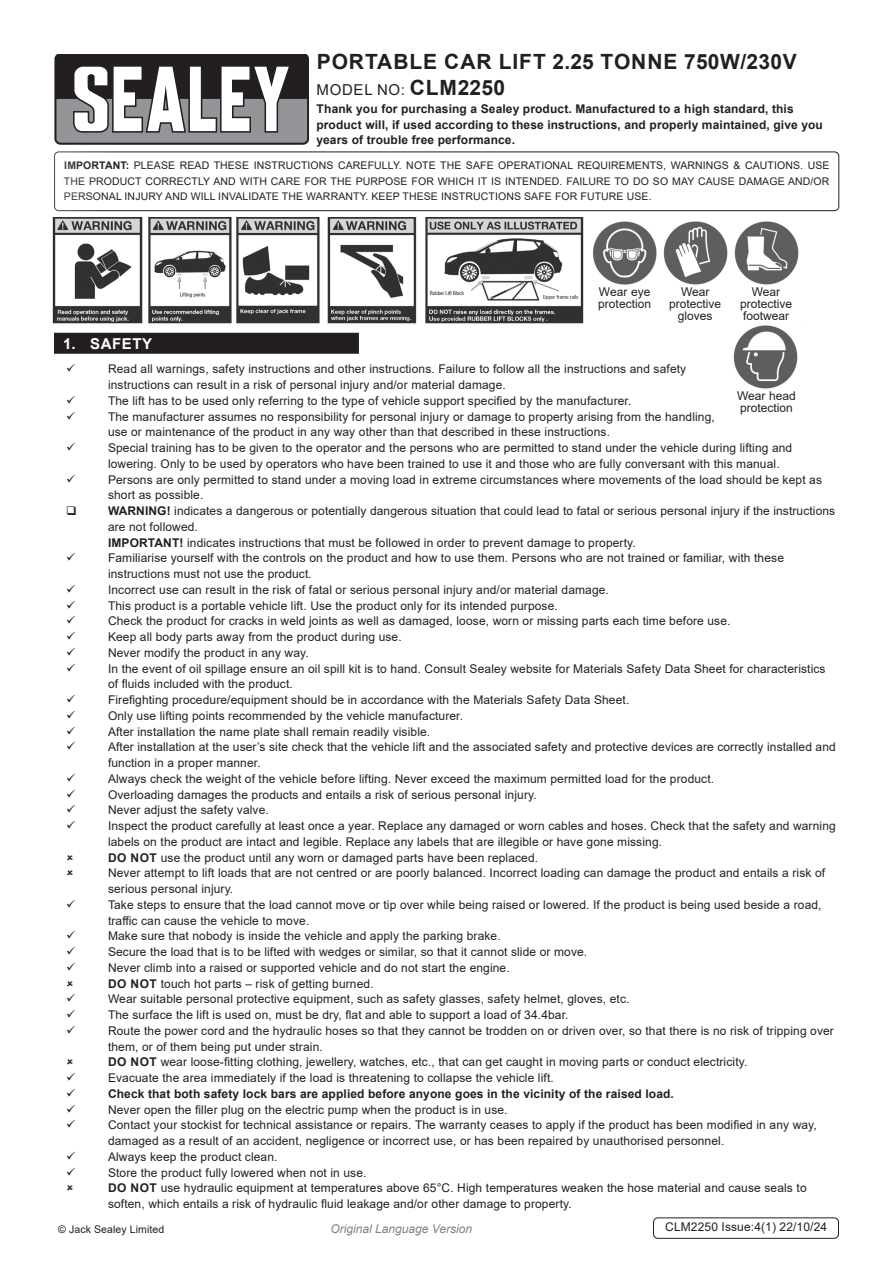
<style>
.page{position:relative;width:893px;height:1263px;background:#fff}
.page>*{position:absolute;margin:0;border:0;box-sizing:border-box;transform-origin:0 0}
.Product_Description{font:700 21px "Arial";letter-spacing:.045em;color:#231f20}
.Instructions_Model_No{font:15px "Arial";letter-spacing:.045em;color:#231f20}
.t1{font:700 15px "Arial";letter-spacing:.035em;color:#fff}
.Body{font:12px/15.8px "Arial";letter-spacing:.01em;color:#231f20}
.Body-2{font:700 12px/15.8px "Arial";letter-spacing:.01em;color:#231f20}
.Body__Footer{font:12px "Arial";letter-spacing:.01em;color:#231f20}
.t2{font:italic 12px "Arial";color:#808285}
.Body__Justified__7pt{font:10.5px/15.8px "Arial";letter-spacing:.01em;color:#231f20;text-align:justify}
.s1{font-weight:700;font-size:21px}
.s2{font-weight:700}
</style>
<div class="page">
<svg style="left:54px;top:54px;width:255px;height:90px"></svg>
<div style="left:54px;top:152px;width:785px;height:59px;border:1px solid #231f20;border-radius:4px"></div>
<div style="left:54px;top:333px;width:305px;height:21px;background:#231f20"></div>
<div style="left:653px;top:1217px;width:186px;height:22px;border:1px solid #231f20;border-radius:4px"></div>
<img style="left:52px;top:217px;width:532px;height:107px">
<img style="left:593px;top:221px;width:206px;height:64px">
<img style="left:733px;top:325px;width:65px;height:64px">
<p class="Product_Description" style="left:317px;top:47px;width:481px">PORTABLE CAR LIFT 2.25 TONNE 750W/230V</p>
<p class="Instructions_Model_No" style="left:317px;top:79px;width:190px">MODEL NO: <span class="s1">CLM2250</span></p>
<p class="Body-2" style="left:316px;top:101px;width:508px">Thank you for purchasing a Sealey product. Manufactured to a high standard, this product will, if used according to these instructions, and properly maintained, give you years of trouble free performance.</p>
<p class="Body__Justified__7pt" style="left:64px;top:157px;width:767px"><span class="s2">IMPORTANT:</span> PLEASE READ THESE INSTRUCTIONS CAREFULLY. NOTE THE SAFE OPERATIONAL REQUIREMENTS, WARNINGS &amp; CAUTIONS. USE THE PRODUCT CORRECTLY AND WITH CARE FOR THE PURPOSE FOR WHICH IT IS INTENDED. FAILURE TO DO SO MAY CAUSE DAMAGE AND/OR PERSONAL INJURY AND WILL INVALIDATE THE WARRANTY. KEEP THESE INSTRUCTIONS SAFE FOR FUTURE USE.</p>
<p class="Body" style="left:598px;top:286px;width:54px;line-height:12px">Wear eye protection</p>
<p class="Body" style="left:669px;top:286px;width:54px;line-height:12px;text-align:center">Wear protective gloves</p>
<p class="Body" style="left:740px;top:286px;width:54px;line-height:12px;text-align:center">Wear protective footwear</p>
<p class="t1" style="left:63px;top:333px;width:90px">1. SAFETY</p>
<p class="Body" style="left:108px;top:361px;width:580px">Read all warnings, safety instructions and other instructions. Failure to follow all the instructions and safety</p>
<p class="Body" style="left:108px;top:377px;width:399px">instructions can result in a risk of personal injury and/or material damage.</p>
<p class="Body" style="left:108px;top:393px;width:525px">The lift has to be used only referring to the type of vehicle support specified by the manufacturer.</p>
<p class="Body" style="left:108px;top:408px;width:608px">The manufacturer assumes no responsibility for personal injury or damage to property arising from the handling,</p>
<p class="Body" style="left:108px;top:424px;width:503px">use or maintenance of the product in any way other than that described in these instructions.</p>
<p class="Body" style="left:108px;top:440px;width:686px">Special training has to be given to the operator and the persons who are permitted to stand under the vehicle during lifting and lowering. Only to be used by operators who have been trained to use it and those who are fully conversant with this manual.</p>
<p class="Body" style="left:108px;top:471px;width:715px">Persons are only permitted to stand under a moving load in extreme circumstances where movements of the load should be kept as short as possible.</p>
<p class="Body" style="left:108px;top:503px;width:729px"><span class="s2">WARNING!</span> indicates a dangerous or potentially dangerous situation that could lead to fatal or serious personal injury if the instructions are not followed.</p>
<p class="Body" style="left:108px;top:534px;width:529px"><span class="s2">IMPORTANT!</span> indicates instructions that must be followed in order to prevent damage to property.</p>
<p class="Body" style="left:108px;top:550px;width:677px">Familiarise yourself with the controls on the product and how to use them. Persons who are not trained or familiar, with these</p>
<p class="Body" style="left:108px;top:566px;width:205px">instructions must not use the product.</p>
<p class="Body" style="left:108px;top:582px;width:502px">Incorrect use can result in the risk of fatal or serious personal injury and/or material damage.</p>
<p class="Body" style="left:108px;top:597px;width:451px">This product is a portable vehicle lift. Use the product only for its intended purpose.</p>
<p class="Body" style="left:108px;top:613px;width:624px">Check the product for cracks in weld joints as well as damaged, loose, worn or missing parts each time before use.</p>
<p class="Body" style="left:108px;top:629px;width:295px">Keep all body parts away from the product during use.</p>
<p class="Body" style="left:108px;top:645px;width:202px">Never modify the product in any way.</p>
<p class="Body" style="left:108px;top:660px;width:719px">In the event of oil spillage ensure an oil spill kit is to hand. Consult Sealey website for Materials Safety Data Sheet for characteristics of fluids included with the product.</p>
<p class="Body" style="left:108px;top:692px;width:523px">Firefighting procedure/equipment should be in accordance with the Materials Safety Data Sheet.</p>
<p class="Body" style="left:108px;top:708px;width:357px">Only use lifting points recommended by the vehicle manufacturer.</p>
<p class="Body" style="left:108px;top:723px;width:324px">After installation the name plate shall remain readily visible.</p>
<p class="Body" style="left:108px;top:739px;width:729px">After installation at the user’s site check that the vehicle lift and the associated safety and protective devices are correctly installed and function in a proper manner.</p>
<p class="Body" style="left:108px;top:771px;width:608px">Always check the weight of the vehicle before lifting. Never exceed the maximum permitted load for the product.</p>
<p class="Body" style="left:108px;top:786px;width:430px">Overloading damages the products and entails a risk of serious personal injury.</p>
<p class="Body" style="left:108px;top:802px;width:162px">Never adjust the safety valve.</p>
<p class="Body" style="left:108px;top:818px;width:729px">Inspect the product carefully at least once a year. Replace any damaged or worn cables and hoses. Check that the safety and warning labels on the product are intact and legible. Replace any labels that are illegible or have gone missing.</p>
<p class="Body" style="left:108px;top:849px;width:432px"><span class="s2">DO NOT</span> use the product until any worn or damaged parts have been replaced.</p>
<p class="Body" style="left:108px;top:865px;width:719px">Never attempt to lift loads that are not centred or are poorly balanced. Incorrect loading can damage the product and entails a risk of serious personal injury.</p>
<p class="Body" style="left:108px;top:897px;width:715px">Take steps to ensure that the load cannot move or tip over while being raised or lowered. If the product is being used beside a road, traffic can cause the vehicle to move.</p>
<p class="Body" style="left:108px;top:928px;width:394px">Make sure that nobody is inside the vehicle and apply the parking brake.</p>
<p class="Body" style="left:108px;top:944px;width:481px">Secure the load that is to be lifted with wedges or similar, so that it cannot slide or move.</p>
<p class="Body" style="left:108px;top:960px;width:403px">Never climb into a raised or supported vehicle and do not start the engine.</p>
<p class="Body" style="left:108px;top:975px;width:267px"><span class="s2">DO NOT</span> touch hot parts – risk of getting burned.</p>
<p class="Body" style="left:108px;top:991px;width:523px">Wear suitable personal protective equipment, such as safety glasses, safety helmet, gloves, etc.</p>
<p class="Body" style="left:108px;top:1007px;width:462px">The surface the lift is used on, must be dry, flat and able to support a load of 34.4bar.</p>
<p class="Body" style="left:108px;top:1023px;width:727px">Route the power cord and the hydraulic hoses so that they cannot be trodden on or driven over, so that there is no risk of tripping over them, or of them being put under strain.</p>
<p class="Body" style="left:108px;top:1054px;width:641px"><span class="s2">DO NOT</span> wear loose-fitting clothing, jewellery, watches, etc., that can get caught in moving parts or conduct electricity.</p>
<p class="Body" style="left:108px;top:1070px;width:447px">Evacuate the area immediately if the load is threatening to collapse the vehicle lift.</p>
<p class="Body-2" style="left:108px;top:1086px;width:567px">Check that both safety lock bars are applied before anyone goes in the vicinity of the raised load.</p>
<p class="Body" style="left:108px;top:1101px;width:401px">Never open the filler plug on the electric pump when the product is in use.</p>
<p class="Body" style="left:108px;top:1117px;width:710px">Contact your stockist for technical assistance or repairs. The warranty ceases to apply if the product has been modified in any way,</p>
<p class="Body" style="left:108px;top:1133px;width:618px">damaged as a result of an accident, negligence or incorrect use, or has been repaired by unauthorised personnel.</p>
<p class="Body" style="left:108px;top:1149px;width:171px">Always keep the product clean.</p>
<p class="Body" style="left:108px;top:1164px;width:260px">Store the product fully lowered when not in use.</p>
<p class="Body" style="left:108px;top:1180px;width:700px"><span class="s2">DO NOT</span> use hydraulic equipment at temperatures above 65°C. High temperatures weaken the hose material and cause seals to soften, which entails a risk of hydraulic fluid leakage and/or other damage to property.</p>
<p class="Body__Justified__7pt" style="left:58px;top:1221px;width:108px">© Jack Sealey Limited</p>
<p class="t2" style="left:330px;top:1220px;width:143px">Original Language Version</p>
<p class="Body__Footer" style="left:665px;top:1219px;width:164px">CLM2250 Issue:4(1) 22/10/24</p>
<p class="Body" style="left:737px;top:390px;width:60px;line-height:12px">Wear head protection</p>
</div>
